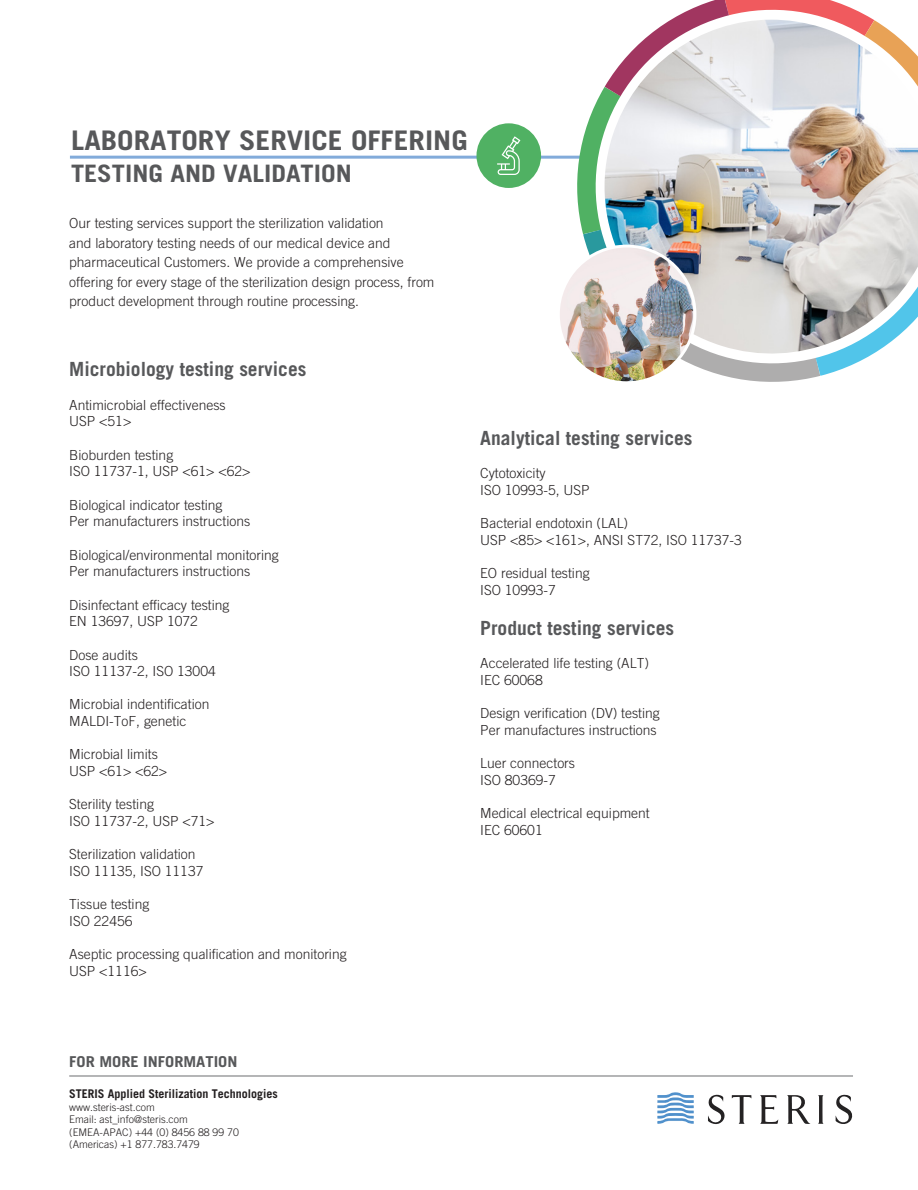
<style>
.page{position:relative;width:918px;height:1190px;background:#fff}
.page>*{position:absolute;margin:0;border:0;box-sizing:border-box;transform-origin:0 0}
.t1{font:700 27px "Trade Gothic";color:#57585a;scale:1.1 1}
.t2{font:700 24px "Trade Gothic";color:#57585a;scale:1.1 1}
.t3{font:700 19.5px "Trade Gothic";color:#57585a}
.t4{font:700 15px "Trade Gothic";color:#57585a;scale:1.1 1}
.t5{font:300 13.8px/19.5px "Trade Gothic";color:#231f20}
.t6{font:700 12px "Trade Gothic";color:#231f20}
.t7{font:300 10.5px "Trade Gothic";color:#231f20}
</style>
<div class="page">
<hr style="left:70px;top:156px;width:525px;height:3px;background:#82abda">
<div style="left:476px;top:123px;width:65px;height:65px;background:#50b163;border-radius:50%"></div>
<svg style="left:497px;top:136px;width:23px;height:39px"></svg>
<hr style="left:69px;top:1075px;width:784px;height:1px;background:#6c6d70">
<svg style="left:787px;top:1095px;width:22px;height:28px"></svg>
<svg style="left:760px;top:1095px;width:18px;height:28px"></svg>
<svg style="left:708px;top:1094px;width:17px;height:30px"></svg>
<svg style="left:836px;top:1094px;width:17px;height:30px"></svg>
<svg style="left:732px;top:1095px;width:20px;height:28px"></svg>
<svg style="left:818px;top:1095px;width:6px;height:28px"></svg>
<svg style="left:657px;top:1092px;width:37px;height:31px"></svg>
<svg style="left:570px;top:0;width:348px;height:382px"></svg>
<img style="left:558px;top:246px;width:137px;height:137px;border-radius:68px">
<div style="left:557px;top:244px;width:139px;height:140px;border:3px solid #fff;border-radius:50%"></div>
<p class="t1" style="left:71px;top:124px;width:362px">LABORATORY SERVICE OFFERING</p>
<p class="t2" style="left:71px;top:159px;width:257px">TESTING AND VALIDATION</p>
<p class="t5" style="left:69px;top:213px;width:367px">Our testing services support the sterilization validation<br>and laboratory testing needs of our medical device and pharmaceutical Customers. We provide a comprehensive offering for every stage of the sterilization design process, from product development through routine processing.</p>
<p class="t3" style="left:69px;top:357px;width:239px">Microbiology testing services</p>
<p class="t5" style="left:69px;top:395px;width:158px">Antimicrobial effectiveness</p>
<p class="t5" style="left:69px;top:411px;width:64px">USP &lt;51&gt;</p>
<p class="t5" style="left:69px;top:445px;width:106px">Bioburden testing</p>
<p class="t5" style="left:69px;top:461px;width:183px">ISO 11737-1, USP &lt;61&gt; &lt;62&gt;</p>
<p class="t5" style="left:69px;top:494px;width:155px">Biological indicator testing</p>
<p class="t5" style="left:69px;top:511px;width:183px">Per manufacturers instructions</p>
<p class="t5" style="left:69px;top:544px;width:211px">Biological/environmental monitoring</p>
<p class="t5" style="left:69px;top:561px;width:183px">Per manufacturers instructions</p>
<p class="t5" style="left:69px;top:594px;width:162px">Disinfectant efficacy testing</p>
<p class="t5" style="left:69px;top:611px;width:130px">EN 13697, USP 1072</p>
<p class="t5" style="left:69px;top:644px;width:70px">Dose audits</p>
<p class="t5" style="left:69px;top:661px;width:148px">ISO 11137-2, ISO 13004</p>
<p class="t5" style="left:69px;top:694px;width:142px">Microbial indentification</p>
<p class="t5" style="left:69px;top:711px;width:119px">MALDI-ToF, genetic</p>
<p class="t5" style="left:69px;top:744px;width:90px">Microbial limits</p>
<p class="t5" style="left:69px;top:761px;width:100px">USP &lt;61&gt; &lt;62&gt;</p>
<p class="t5" style="left:69px;top:794px;width:86px">Sterility testing</p>
<p class="t5" style="left:69px;top:811px;width:147px">ISO 11737-2, USP &lt;71&gt;</p>
<p class="t5" style="left:69px;top:844px;width:128px">Sterilization validation</p>
<p class="t5" style="left:69px;top:861px;width:136px">ISO 11135, ISO 11137</p>
<p class="t5" style="left:69px;top:894px;width:82px">Tissue testing</p>
<p class="t5" style="left:69px;top:911px;width:65px">ISO 22456</p>
<p class="t5" style="left:69px;top:944px;width:279px">Aseptic processing qualification and monitoring</p>
<p class="t5" style="left:69px;top:961px;width:79px">USP &lt;1116&gt;</p>
<p class="t3" style="left:480px;top:426px;width:214px">Analytical testing services</p>
<p class="t5" style="left:480px;top:463px;width:67px">Cytotoxicity</p>
<p class="t5" style="left:480px;top:480px;width:111px">ISO 10993-5, USP</p>
<p class="t5" style="left:480px;top:513px;width:149px">Bacterial endotoxin (LAL)</p>
<p class="t5" style="left:480px;top:530px;width:263px">USP &lt;85&gt; &lt;161&gt;, ANSI ST72, ISO 11737-3</p>
<p class="t5" style="left:480px;top:563px;width:111px">EO residual testing</p>
<p class="t5" style="left:480px;top:580px;width:77px">ISO 10993-7</p>
<p class="t3" style="left:480px;top:616px;width:195px">Product testing services</p>
<p class="t5" style="left:480px;top:653px;width:170px">Accelerated life testing (ALT)</p>
<p class="t5" style="left:480px;top:670px;width:64px">IEC 60068</p>
<p class="t5" style="left:480px;top:703px;width:181px">Design verification (DV) testing</p>
<p class="t5" style="left:480px;top:720px;width:178px">Per manufactures instructions</p>
<p class="t5" style="left:480px;top:753px;width:96px">Luer connectors</p>
<p class="t5" style="left:480px;top:770px;width:77px">ISO 80369-7</p>
<p class="t5" style="left:480px;top:803px;width:171px">Medical electrical equipment</p>
<p class="t5" style="left:480px;top:820px;width:64px">IEC 60601</p>
<p class="t4" style="left:69px;top:1052px;width:154px">FOR MORE INFORMATION</p>
<p class="t6" style="left:69px;top:1086px;width:210px">STERIS Applied Sterilization Technologies</p>
<p class="t7" style="left:69px;top:1100px;width:87px">www.steris-ast.com</p>
<p class="t7" style="left:69px;top:1113px;width:120px">Email: ast_info@steris.com</p>
<p class="t7" style="left:69px;top:1125px;width:171px">(EMEA-APAC) +44 (0) 8456 88 99 70</p>
<p class="t7" style="left:69px;top:1138px;width:132px">(Americas) +1 877.783.7479</p>
</div>
